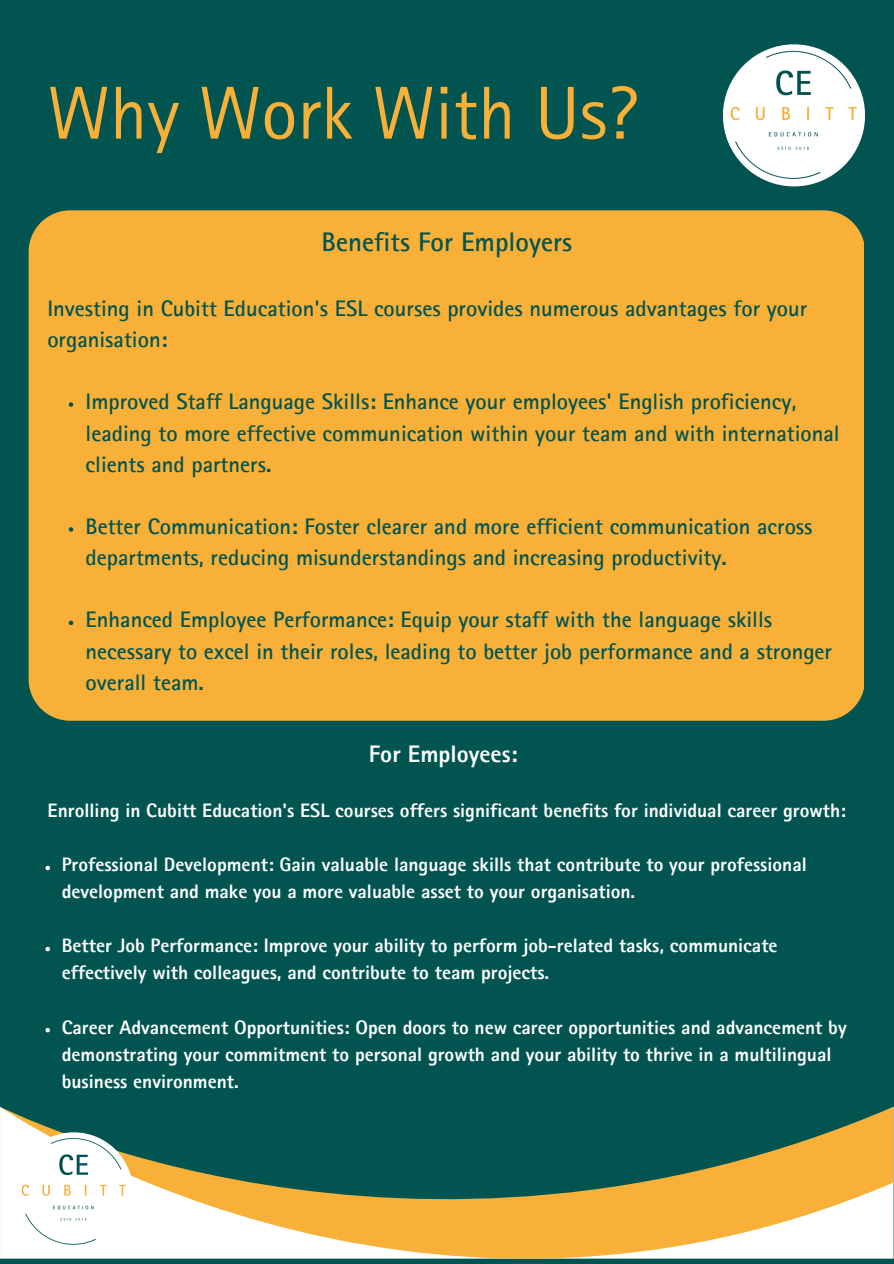
<style>
.page{position:relative;width:894px;height:1264px;background:#fff}
.page>*{position:absolute;margin:0;border:0;box-sizing:border-box;transform-origin:0 0}
.t1{font:75px "Rotis Sans Serif Pro";color:#f9b038}
.t2{font:700 27px "Rotis Sans Serif Pro";color:#015450}
.t3{font:800 24px "Rotis Sans Serif Pro";color:#fff}
.t4{font:700 22.5px/31.5px "Rotis Sans Serif Pro";color:#015450}
.t5{font:800 19.5px/27px "Rotis Sans Serif Pro";color:#fff}
</style>
<div class="page">
<div style="left:0;top:0;width:893px;height:1263px;background:#015450"></div>
<svg style="left:0;top:1106px;width:893px;height:153px"></svg>
<div style="left:29px;top:210px;width:835px;height:510px;background:#f9b038"></div>
<svg style="left:69px;top:402px;width:4px;height:5px"></svg>
<svg style="left:69px;top:527px;width:4px;height:4px"></svg>
<svg style="left:69px;top:620px;width:4px;height:5px"></svg>
<img style="left:15px;top:1132px;width:118px;height:118px;border-radius:50%">
<img style="left:722px;top:44px;width:142px;height:142px;border-radius:50%">
<svg style="left:45px;top:865px;width:5px;height:5px"></svg>
<svg style="left:45px;top:946px;width:5px;height:5px"></svg>
<svg style="left:45px;top:1027px;width:5px;height:5px"></svg>
<p class="t1" style="left:47px;top:87px;width:592px">Why Work With Us?</p>
<h1 class="t2" style="left:321px;top:232px;width:252px">Benefits For Employers</h1>
<h2 class="t4" style="left:47px;top:295px;width:761px">Investing in Cubitt Education's ESL courses provides numerous advantages for your organisation:</h2>
<h3 class="t4" style="left:86px;top:389px;width:755px">Improved Staff Language Skills: Enhance your employees' English proficiency, leading to more effective communication within your team and with international clients and partners.</h3>
<p class="t4" style="left:86px;top:513px;width:728px">Better Communication: Foster clearer and more efficient communication across departments, reducing misunderstandings and increasing productivity.</p>
<p class="t4" style="left:86px;top:607px;width:747px">Enhanced Employee Performance: Equip your staff with the language skills necessary to excel in their roles, leading to better job performance and a stronger overall team.</p>
<h5 class="t3" style="left:368px;top:745px;width:150px">For Employees:</h5>
<p class="t5" style="left:48px;top:800px;width:799px">Enrolling in Cubitt Education's ESL courses offers significant benefits for individual career growth:</p>
<p class="t5" style="left:62px;top:854px;width:746px">Professional Development: Gain valuable language skills that contribute to your professional development and make you a more valuable asset to your organisation.</p>
<p class="t5" style="left:62px;top:935px;width:717px">Better Job Performance: Improve your ability to perform job-related tasks, communicate effectively with colleagues, and contribute to team projects.</p>
<p class="t5" style="left:62px;top:1016px;width:786px">Career Advancement Opportunities: Open doors to new career opportunities and advancement by demonstrating your commitment to personal growth and your ability to thrive in a multilingual business environment.</p>
</div>
